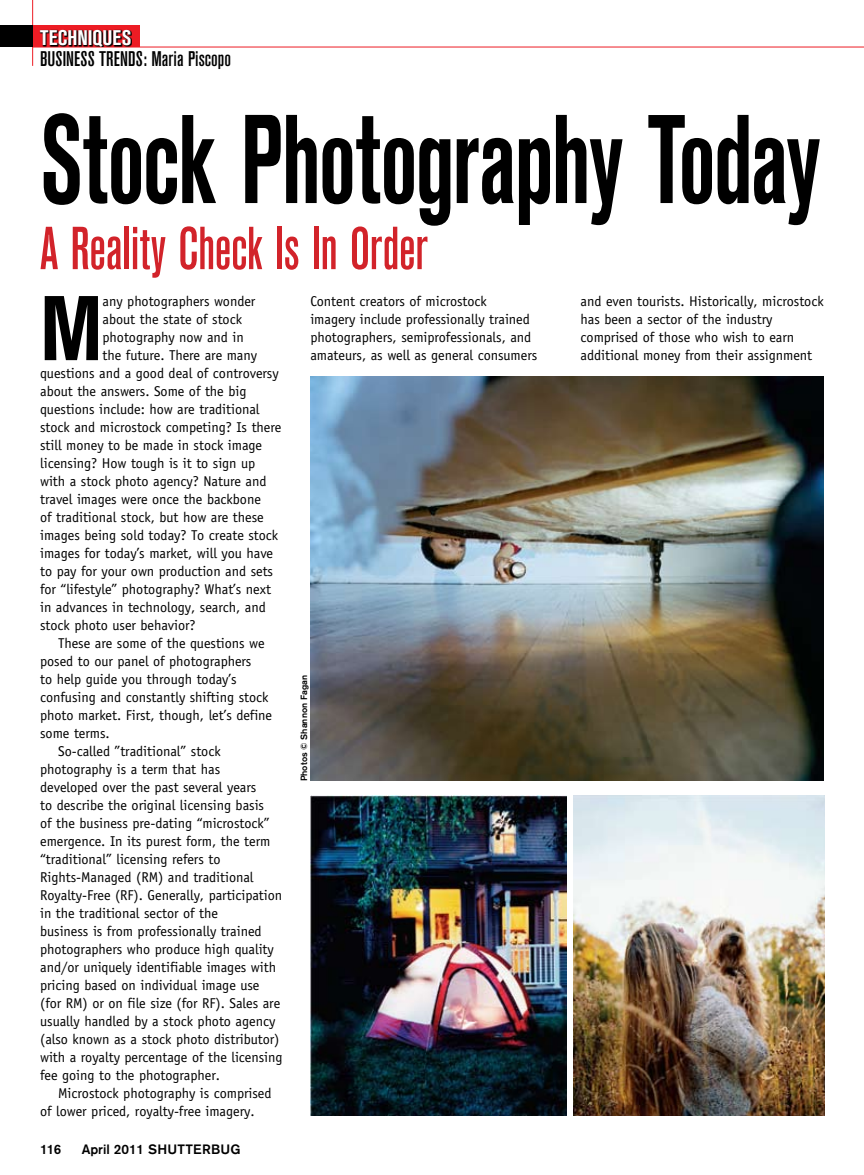
<style>
.page{position:relative;width:864px;height:1175px;background:#fff}
.page>*{position:absolute;margin:0;border:0;box-sizing:border-box;transform-origin:0 0}
.t1{font:700 condensed 124.65px "Akzidenz Grotesk BE";letter-spacing:-.015em;color:#000;scale:.75 1}
.t2{font:700 condensed 90.75px "Akzidenz Grotesk BE";color:#000}
.t3{font:500 condensed 60px "Akzidenz Grotesk BE";letter-spacing:-.005em;color:#d2232a;scale:.9 1}
.t4{font:500 condensed 21px "Akzidenz Grotesk BE";letter-spacing:.005em;color:#000}
.t5{font:700 condensed 21px "Akzidenz Grotesk BE";letter-spacing:-.005em;color:#fff}
.t6{font:14.25px/18px "Officina Sans";letter-spacing:-.005em;color:#000}
.t7{font:500 13.5px "Akzidenz Grotesk BE";letter-spacing:.005em;color:#000}
.t8{font:500 9px "Akzidenz Grotesk BE";color:#000}
</style>
<div class="page">
<hr style="left:32px;top:0;width:1px;height:66px;background:#ed1c24">
<hr style="left:32px;top:47px;width:832px;height:1px;background:#ed1c24">
<div style="left:32px;top:25px;width:108px;height:22px;background:#ed1c24"></div>
<div style="left:0;top:25px;width:32px;height:22px;background:#000"></div>
<svg style="left:39px;top:29px;width:93px;height:18px;background:#580a0d"></svg>
<img style="left:310px;top:376px;width:514px;height:404px">
<img style="left:310px;top:795px;width:256px;height:320px">
<img style="left:573px;top:795px;width:252px;height:320px">
<h3 class="t5" style="left:40px;top:25px;width:93px">TECHNIQUES</h3>
<h3 class="t4" style="left:40px;top:47px;width:192px">BUSINESS TRENDS: Maria Piscopo</h3>
<h1 class="t1" style="left:40px;top:88px;width:1041px">Stock Photography Today</h1>
<h3 class="t3" style="left:40px;top:215px;width:432px">A Reality Check Is In Order</h3>
<h2 class="t2" style="left:40px;top:277px;width:64px">M</h2>
<p class="t6" style="left:103px;top:292px;width:154px">any photographers wonder</p>
<p class="t6" style="left:310px;top:292px;width:228px">Content creators of microstock<br>imagery include professionally trained photographers, semiprofessionals, and amateurs, as well as general consumers</p>
<p class="t6" style="left:581px;top:292px;width:245px">and even tourists. Historically, microstock has been a sector of the industry comprised of those who wish to earn additional money from their assignment</p>
<p class="t6" style="left:103px;top:310px;width:141px">about the state of stock</p>
<p class="t6" style="left:103px;top:328px;width:143px">photography now and in</p>
<p class="t6" style="left:103px;top:346px;width:156px">the future. There are many</p>
<p class="t6" style="left:40px;top:364px;width:240px">questions and a good deal of controversy</p>
<p class="t6" style="left:40px;top:382px;width:208px">about the answers. Some of the big</p>
<p class="t6" style="left:40px;top:400px;width:221px">questions include: how are traditional</p>
<p class="t6" style="left:40px;top:418px;width:243px">stock and microstock competing? Is there</p>
<p class="t6" style="left:40px;top:436px;width:224px">still money to be made in stock image</p>
<p class="t6" style="left:40px;top:454px;width:217px">licensing? How tough is it to sign up</p>
<p class="t6" style="left:40px;top:472px;width:228px">with a stock photo agency? Nature and</p>
<p class="t6" style="left:40px;top:490px;width:222px">travel images were once the backbone</p>
<p class="t6" style="left:40px;top:508px;width:225px">of traditional stock, but how are these</p>
<p class="t6" style="left:40px;top:526px;width:240px">images being sold today? To create stock</p>
<p class="t6" style="left:40px;top:544px;width:235px">images for today’s market, will you have</p>
<p class="t6" style="left:40px;top:562px;width:235px">to pay for your own production and sets</p>
<p class="t6" style="left:40px;top:580px;width:232px">for “lifestyle” photography? What’s next</p>
<p class="t6" style="left:40px;top:598px;width:227px">in advances in technology, search, and</p>
<p class="t6" style="left:40px;top:616px;width:157px">stock photo user behavior?</p>
<p class="t6" style="left:58px;top:634px;width:208px">These are some of the questions we</p>
<p class="t6" style="left:40px;top:652px;width:213px">posed to our panel of photographers</p>
<p class="t6" style="left:40px;top:670px;width:198px">to help guide you through today’s</p>
<p class="t6" style="left:40px;top:688px;width:230px">confusing and constantly shifting stock</p>
<p class="t6" style="left:40px;top:706px;width:234px">photo market. First, though, let’s define</p>
<p class="t6" style="left:40px;top:724px;width:71px">some terms.</p>
<p class="t6" style="left:58px;top:742px;width:164px">So-called ”traditional” stock</p>
<p class="t6" style="left:40px;top:760px;width:182px">photography is a term that has</p>
<p class="t6" style="left:40px;top:778px;width:218px">developed over the past several years</p>
<p class="t6" style="left:40px;top:796px;width:225px">to describe the original licensing basis</p>
<p class="t6" style="left:40px;top:814px;width:231px">of the business pre-dating “microstock”</p>
<p class="t6" style="left:40px;top:832px;width:232px">emergence. In its purest form, the term</p>
<p class="t6" style="left:40px;top:850px;width:182px">“traditional” licensing refers to</p>
<p class="t6" style="left:40px;top:868px;width:215px">Rights-Managed (RM) and traditional</p>
<p class="t6" style="left:40px;top:886px;width:244px">Royalty-Free (RF). Generally, participation</p>
<p class="t6" style="left:40px;top:904px;width:179px">in the traditional sector of the</p>
<p class="t6" style="left:40px;top:922px;width:223px">business is from professionally trained</p>
<p class="t6" style="left:40px;top:940px;width:235px">photographers who produce high quality</p>
<p class="t6" style="left:40px;top:958px;width:237px">and/or uniquely identifiable images with</p>
<p class="t6" style="left:40px;top:976px;width:221px">pricing based on individual image use</p>
<p class="t6" style="left:40px;top:994px;width:242px">(for RM) or on file size (for RF). Sales are</p>
<p class="t6" style="left:40px;top:1012px;width:237px">usually handled by a stock photo agency</p>
<p class="t6" style="left:40px;top:1030px;width:241px">(also known as a stock photo distributor)</p>
<p class="t6" style="left:40px;top:1048px;width:244px">with a royalty percentage of the licensing</p>
<p class="t6" style="left:40px;top:1066px;width:181px">fee going to the photographer.</p>
<p class="t6" style="left:58px;top:1084px;width:215px">Microstock photography is comprised</p>
<p class="t6" style="left:40px;top:1102px;width:216px">of lower priced, royalty-free imagery.</p>
<p class="t8" style="left:298px;top:781px;width:108px;rotate:-90deg">Photos © Shannon Fagan</p>
<p class="t7" style="left:40px;top:1141px;width:23px">116</p>
<p class="t7" style="left:82px;top:1141px;width:160px">April 2011 SHUTTERBUG</p>
</div>
